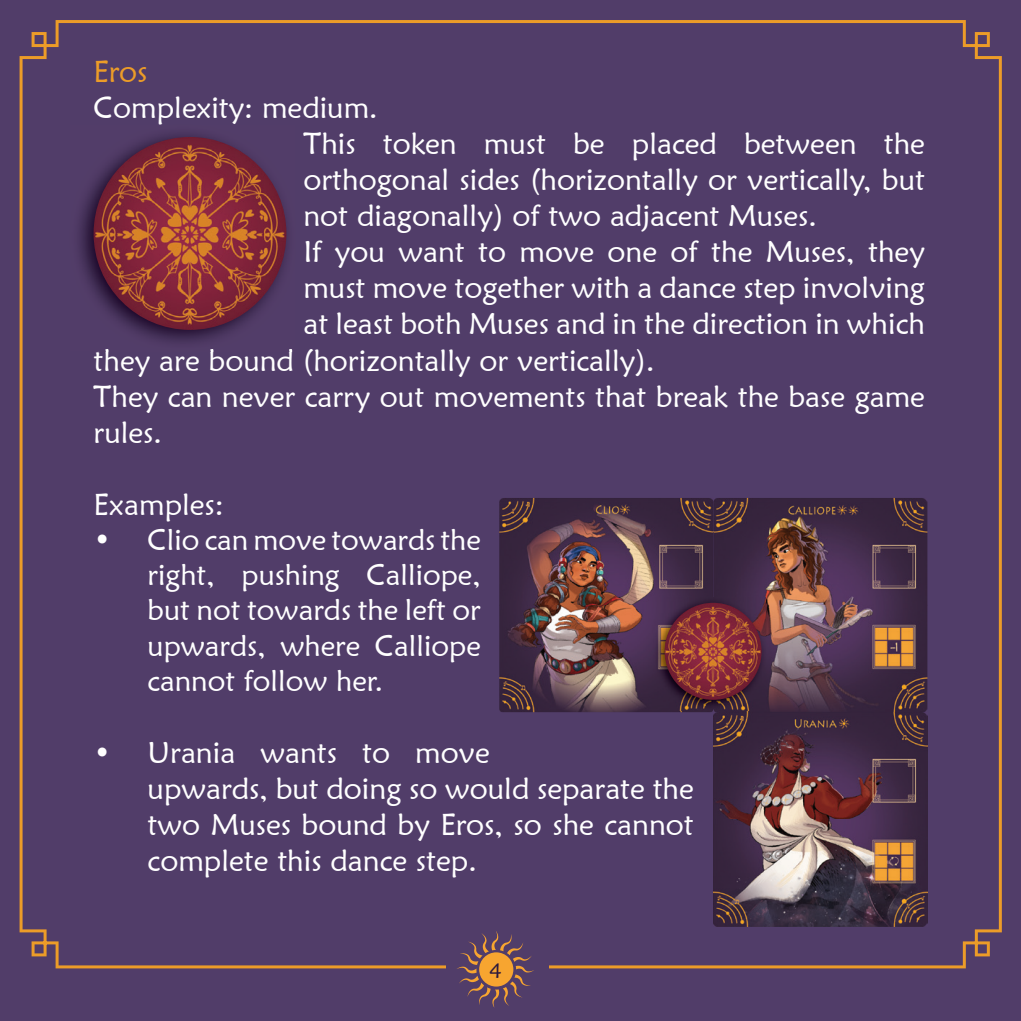
<style>
.page{position:relative;width:1021px;height:1021px;background:#fff}
.page>*{position:absolute;margin:0;border:0;box-sizing:border-box;transform-origin:0 0}
.t1{font:30px/36px "Maiandra GD";color:#fff}
.t2{font:30px "Maiandra GD";color:#ec9c28}
.t3{font:29.4px/35.4px "Maiandra GD";color:#fff;text-align:justify}
.t4{font:21px "Maiandra GD";color:#2d1a3d}
.s1{font-size:30px}
</style>
<div class="page">
<div style="left:0;top:0;width:1020px;height:1020px;background:#513d69"></div>
<div style="left:20px;top:20px;width:981px;height:948px;background:#513d69"></div>
<div style="left:446px;top:929px;width:103px;height:78px;background:#513d69"></div>
<svg style="left:457px;top:931px;width:77px;height:76px"></svg>
<div style="left:479px;top:952px;width:34px;height:34px;background:#f7a530;border-radius:50%"></div>
<img style="left:70px;top:125px;width:226px;height:226px">
<img style="left:94px;top:349px;width:202px;height:2px">
<img style="left:94px;top:137px;width:192px;height:193px;border-radius:96px">
<img style="left:499px;top:498px;width:214px;height:214px">
<img style="left:713px;top:498px;width:214px;height:428px">
<img style="left:653px;top:597px;width:113px;height:113px">
<img style="left:713px;top:597px;width:1px;height:113px">
<img style="left:664px;top:603px;width:97px;height:97px;border-radius:48px">
<p class="t2" style="left:94px;top:53px;width:55px">Eros</p>
<p class="t1" style="left:94px;top:89px;width:286px">Complexity: medium.</p>
<p class="t1" style="left:303px;top:125px;width:623px">This token must be placed between the</p>
<p class="t1" style="left:303px;top:161px;width:623px">orthogonal sides (horizontally or vertically, but</p>
<p class="t1" style="left:303px;top:197px;width:515px">not diagonally) of two adjacent Muses.</p>
<p class="t1" style="left:303px;top:233px;width:623px">If you want to move one of the Muses, they</p>
<p class="t1" style="left:303px;top:269px;width:623px">must move together with a dance step involving</p>
<p class="t1" style="left:303px;top:305px;width:623px">at least both Muses and in the direction in which</p>
<p class="t1" style="left:94px;top:341px;width:562px">they are bound (horizontally or vertically).</p>
<p class="t1" style="left:94px;top:377px;width:832px">They can never carry out movements that break the base game</p>
<p class="t1" style="left:94px;top:413px;width:70px">rules.</p>
<p class="t1" style="left:94px;top:485px;width:132px">Examples:</p>
<p class="t3" style="left:148px;top:521px;width:335px;text-indent:-54px"><span class="s1">•</span> Clio can move towards the right, pushing Calliope, but not towards the left or upwards, where Calliope cannot follow her.</p>
<p class="t1" style="left:148px;top:734px;width:548px;text-indent:-54px">• Urania wants to move<br>upwards, but doing so would separate the two Muses bound by Eros, so she cannot complete this dance step.</p>
<p class="t4" style="left:489px;top:957px;width:13px">4</p>
</div>
